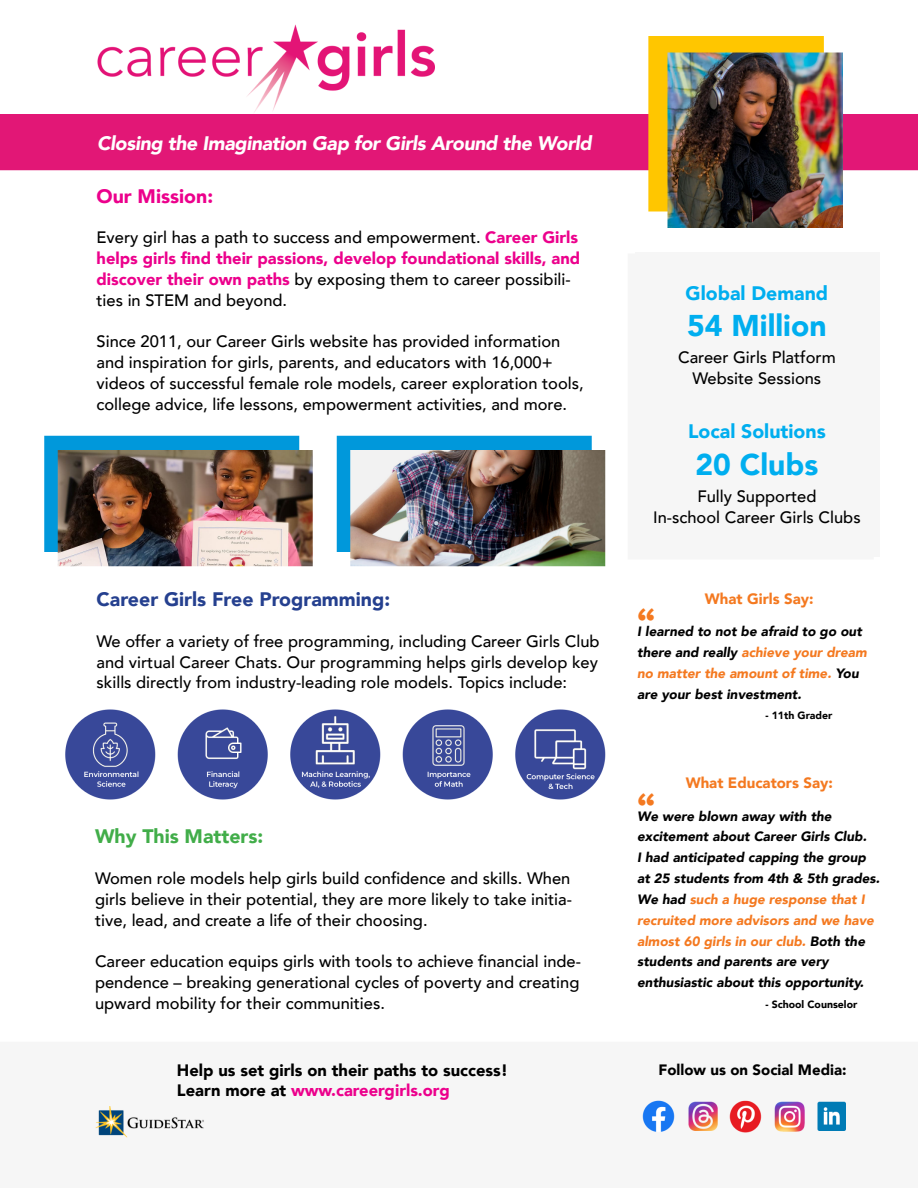
<style>
.page{position:relative;width:918px;height:1188px;background:#fff}
.page>*{position:absolute;margin:0;border:0;box-sizing:border-box;transform-origin:0 0}
.t1{font:700 34.5px "Bookman Old Style";color:#f47920}
.t2{font:900 30px "Avenir";color:#00aeef}
.t3{font:italic 900 19.5px "Avenir";letter-spacing:-.02em;color:#fff}
.t4{font:900 19.5px "Avenir";color:#25408f}
.t5{font:900 19.5px "Avenir";color:#00aeef}
.t6{font:900 19.5px "Avenir";color:#41ad49}
.t7{font:900 19.5px "Avenir";color:#ec008c}
.t8{font:500 16.5px/20.9px "Avenir";color:#000;text-align:justify}
.t9{font:900 16.5px "Avenir";color:#000}
.t10{font:900 16.5px "Avenir";color:#ec008c}
.t11{font:900 15px "Avenir";color:#f47920}
.t12{font:900 15px "Avenir";color:#000}
.t13{font:italic 900 13.5px/20.9px "Avenir";color:#000}
.t14{font:900 10.5px "Avenir";color:#000}
.s1{font-weight:900;color:#ec008c}
.s2{color:#f47920}
.s3{color:#000}
</style>
<div class="page">
<img style="left:0;top:24px;width:918px;height:1109px">
<div style="left:68px;top:817px;width:510px;height:222px;background:#fff"></div>
<div style="left:43px;top:177px;width:562px;height:245px;background:#fff"></div>
<div style="left:85px;top:575px;width:520px;height:127px;background:#fff"></div>
<div style="left:619px;top:1049px;width:261px;height:35px;background:#f6f6f6"></div>
<div style="left:61px;top:1051px;width:544px;height:115px;background:#f6f6f6"></div>
<img style="left:95px;top:1106px;width:109px;height:32px">
<div style="left:30px;top:119px;width:581px;height:41px;background:#e21776"></div>
<div style="left:636px;top:253px;width:244px;height:304px;background:#f6f6f6"></div>
<div style="left:635px;top:567px;width:261px;height:465px;background:#fff"></div>
<p class="t3" style="left:97px;top:128px;width:496px">Closing the Imagination Gap for Girls Around the World</p>
<p class="t7" style="left:97px;top:179px;width:118px">Our Mission:</p>
<p class="t8" style="left:97px;top:226px;width:485px;text-align:left">Every girl has a path to success and empowerment. <span class="s1">Career Girls helps girls find their passions, develop foundational skills, and discover their own paths</span> by exposing them to career possibili&shy;ties in STEM and beyond.</p>
<p class="t8" style="left:97px;top:330px;width:489px;text-align:left">Since 2011, our Career Girls website has provided information and inspiration for girls, parents, and educators with 16,000+ videos of successful female role models, career exploration tools, college advice, life lessons, empowerment activities, and more.</p>
<p class="t4" style="left:97px;top:583px;width:295px">Career Girls Free Programming:</p>
<p class="t8" style="left:97px;top:630px;width:505px">We offer a variety of free programming, including Career Girls Club and virtual Career Chats. Our programming helps girls develop key skills directly from industry-leading role models. Topics include:</p>
<p class="t6" style="left:95px;top:820px;width:170px">Why This Matters:</p>
<p class="t8" style="left:95px;top:867px;width:479px">Women role models help girls build confidence and skills. When girls believe in their potential, they are more likely to take initia&shy;tive, lead, and create a life of their choosing.</p>
<p class="t8" style="left:95px;top:950px;width:487px">Career education equips girls with tools to achieve financial inde&shy;pendence – breaking generational cycles of poverty and creating upward mobility for their communities.</p>
<p class="t5" style="left:686px;top:277px;width:144px">Global Demand</p>
<p class="t2" style="left:687px;top:300px;width:141px">54 Million</p>
<p class="t8" style="left:678px;top:346px;width:159px">Career Girls Platform</p>
<p class="t8" style="left:693px;top:367px;width:130px">Website Sessions</p>
<p class="t5" style="left:688px;top:415px;width:139px">Local Solutions</p>
<p class="t2" style="left:696px;top:439px;width:124px">20 Clubs</p>
<p class="t8" style="left:697px;top:485px;width:121px">Fully Supported</p>
<p class="t8" style="left:653px;top:506px;width:209px">In-school Career Girls Clubs</p>
<p class="t11" style="left:705px;top:586px;width:110px">What Girls Say:</p>
<p class="t1" style="left:637px;top:601px;width:20px">“</p>
<p class="t13" style="left:637px;top:621px;width:231px">I learned to not be afraid to go out there and really <span class="s2">achieve your dream no matter the amount of time.</span> You are your best investment.</p>
<p class="t14" style="left:765px;top:707px;width:69px">- 11th Grader</p>
<p class="t11" style="left:686px;top:770px;width:149px">What Educators Say:</p>
<p class="t1" style="left:637px;top:785px;width:20px">“</p>
<p class="t13" style="left:637px;top:805px;width:196px">We were blown away with the</p>
<p class="t13" style="left:637px;top:826px;width:231px">excitement about Career Girls Club.</p>
<p class="t13" style="left:637px;top:847px;width:244px">I had anticipated capping the group at 25 students from 4th &amp; 5th grades.<br>We had <span class="s2">such a huge response that I recruited more advisors and we have almost 60 girls in our club.</span> Both the students and parents are very</p>
<p class="t13" style="left:637px;top:972px;width:228px">enthusiastic about this opportunity.</p>
<p class="t14" style="left:765px;top:996px;width:93px">- School Counselor</p>
<p class="t9" style="left:177px;top:1056px;width:333px">Help us set girls on their paths to success!</p>
<p class="t12" style="left:658px;top:1057px;width:190px">Follow us on Social Media:</p>
<p class="t10" style="left:177px;top:1076px;width:274px"><span class="s3">Learn more at</span> www.careergirls.org</p>
</div>
